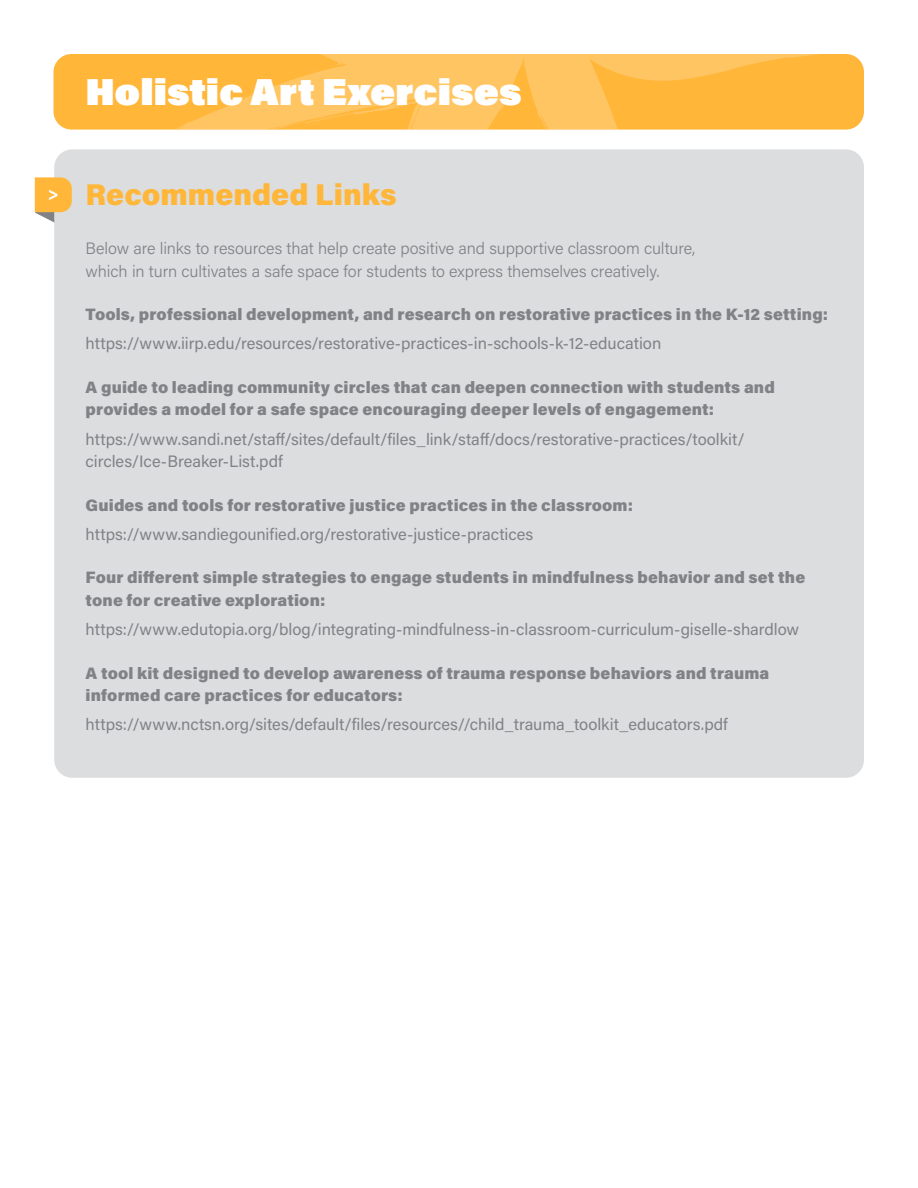
<style>
.page{position:relative;width:918px;height:1188px;background:#fff}
.page>*{position:absolute;margin:0;border:0;box-sizing:border-box;transform-origin:0 0}
.t1{font:900 37.5px "Acumin Pro";color:#fff}
.t2{font:900 30px "Acumin Pro";color:#ffb639}
.t3{font:700 18px "Acumin Pro";color:#fff}
.Article_-_Subhead{font:900 16.5px/22.5px "Acumin Pro";letter-spacing:.005em;color:#808285}
.Article_-_Subhead-2{font:16.5px/22.5px "Acumin Pro";color:#808285}
.Article_-_Subhead-3{font:300 16.5px/22.5px "Acumin Pro";letter-spacing:-.005em;color:#808285}
</style>
<div class="page">
<div style="left:54px;top:54px;width:810px;height:76px;background:#ffb639;border-radius:18px"></div>
<svg style="left:121px;top:54px;width:743px;height:76px"></svg>
<svg style="left:522px;top:62px;width:2px;height:6px"></svg>
<svg style="left:222px;top:85px;width:147px;height:45px"></svg>
<svg style="left:308px;top:65px;width:25px;height:7px"></svg>
<div style="left:54px;top:149px;width:810px;height:629px;background:#dcdddf;border-radius:18px"></div>
<svg style="left:35px;top:177px;width:37px;height:46px"></svg>
<p class="t1" style="left:86px;top:65px;width:438px">Holistic Art Exercises</p>
<p class="t3" style="left:48px;top:181px;width:13px">&gt;</p>
<p class="t2" style="left:86px;top:174px;width:313px">Recommended Links</p>
<p class="Article_-_Subhead-3" style="left:86px;top:237px;width:611px">Below are links to resources that help create positive and supportive classroom culture, which in turn cultivates a safe space for students to express themselves creatively.</p>
<p class="Article_-_Subhead" style="left:86px;top:302px;width:744px">Tools, professional development, and research on restorative practices in the K-12 setting:</p>
<p class="Article_-_Subhead-2" style="left:86px;top:332px;width:577px">https://www.iirp.edu/resources/restorative-practices-in-schools-k-12-education</p>
<p class="Article_-_Subhead" style="left:86px;top:375px;width:691px">A guide to leading community circles that can deepen connection with students and provides a model for a safe space encouraging deeper levels of engagement:</p>
<p class="Article_-_Subhead-2" style="left:86px;top:427px;width:661px">https://www.sandi.net/staff/sites/default/files_link/staff/docs/restorative-practices/toolkit/ circles/Ice-Breaker-List.pdf</p>
<p class="Article_-_Subhead" style="left:86px;top:493px;width:549px">Guides and tools for restorative justice practices in the classroom:</p>
<p class="Article_-_Subhead-2" style="left:86px;top:522px;width:449px">https://www.sandiegounified.org/restorative-justice-practices</p>
<p class="Article_-_Subhead" style="left:86px;top:566px;width:721px">Four different simple strategies to engage students in mindfulness behavior and set the tone for creative exploration:</p>
<p class="Article_-_Subhead-2" style="left:86px;top:618px;width:715px">https://www.edutopia.org/blog/integrating-mindfulness-in-classroom-curriculum-giselle-shardlow</p>
<p class="Article_-_Subhead" style="left:86px;top:661px;width:685px">A tool kit designed to develop awareness of trauma response behaviors and trauma informed care practices for educators:</p>
<p class="Article_-_Subhead-2" style="left:86px;top:713px;width:644px">https://www.nctsn.org/sites/default/files/resources//child_trauma_toolkit_educators.pdf</p>
</div>
